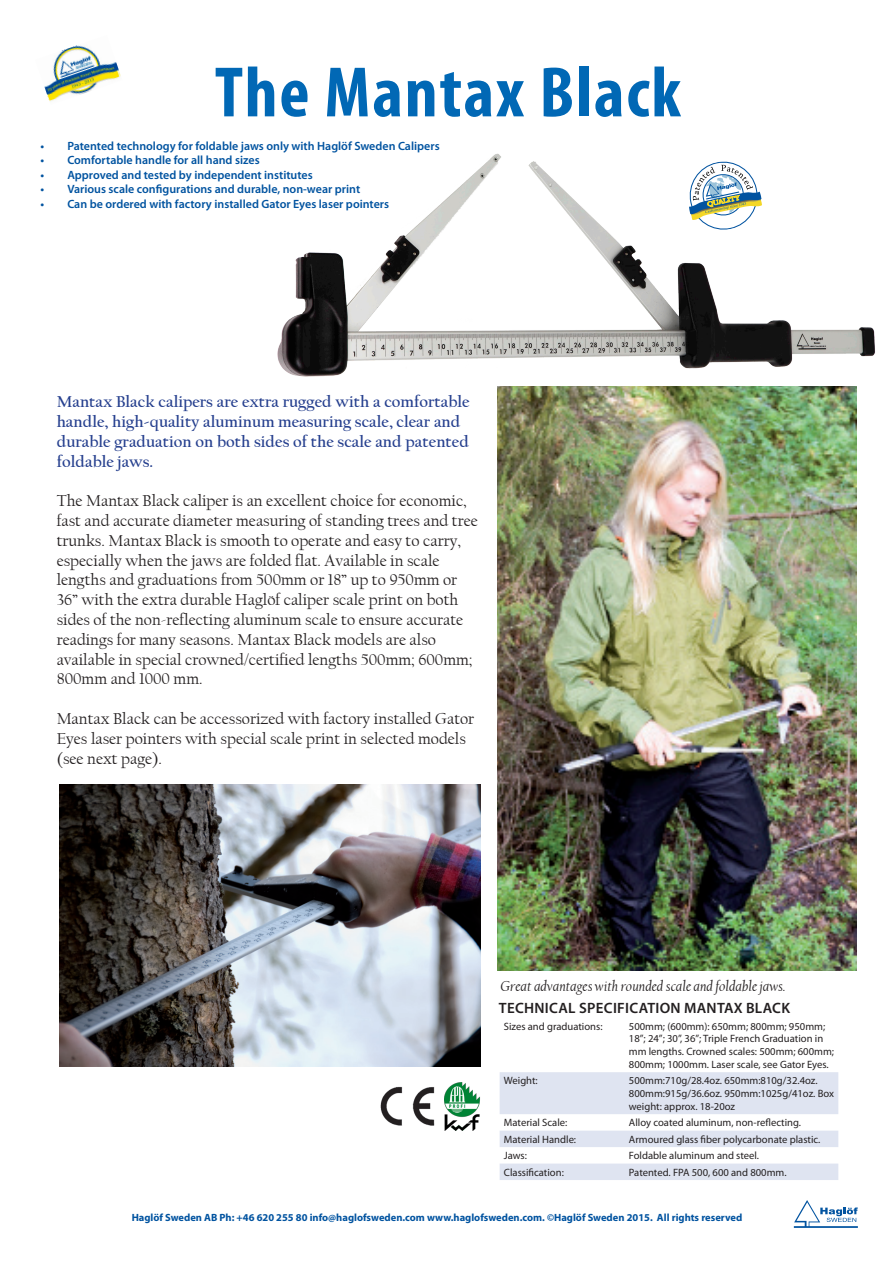
<style>
.page{position:relative;width:893px;height:1263px;background:#fff}
.page>*{position:absolute;margin:0;border:0;box-sizing:border-box;transform-origin:0 0}
.Rubrik_1{font:700 condensed 72px "Myriad Pro";letter-spacing:.025em;color:#0168b5}
.t1{font:16.5px/19.8px "Californian FB";color:#231f20}
.Ingress{font:700 16.5px/19.8px "Californian FB";color:#253f8e}
.Bildtext{font:italic 15px "Californian FB";color:#231f20}
.Datarubrik{font:600 15px "Myriad Pro";letter-spacing:.02em;color:#231f20}
.t2{font:600 12px "Myriad Pro";color:#0153a0}
.Data_Radrubrik{font:10.65px/12.8px "Myriad Pro";color:#231f20}
.t3{font:700 10.5px "Myriad Pro";color:#0153a0}
</style>
<div class="page">
<img style="left:44px;top:45px;width:77px;height:56px">
<img style="left:498px;top:387px;width:358px;height:584px">
<img style="left:59px;top:784px;width:421px;height:282px">
<img style="left:277px;top:153px;width:598px;height:224px">
<svg style="left:794px;top:1200px;width:64px;height:28px"></svg>
<img style="left:380px;top:1086px;width:55px;height:40px">
<img style="left:445px;top:1082px;width:35px;height:48px">
<svg style="left:500px;top:1072px;width:338px;height:108px"></svg>
<p class="Rubrik_1" style="left:215px;top:47px;width:468px">The Mantax Black</p>
<p class="t2" style="left:40px;top:138px;width:401px">• Patented technology for foldable jaws only with Haglöf Sweden Calipers</p>
<p class="t2" style="left:40px;top:153px;width:221px">• Comfortable handle for all hand sizes</p>
<p class="t2" style="left:40px;top:167px;width:274px">• Approved and tested by independent institutes</p>
<p class="t2" style="left:40px;top:181px;width:321px">• Various scale configurations and durable, non-wear print</p>
<p class="t2" style="left:40px;top:196px;width:350px">• Can be ordered with factory installed Gator Eyes laser pointers</p>
<p class="Ingress" style="left:57px;top:392px;width:414px">Mantax Black calipers are extra rugged with a comfortable handle, high-quality aluminum measuring scale, clear and durable graduation on both sides of the scale and patented foldable jaws.</p>
<p class="t1" style="left:57px;top:491px;width:423px">The Mantax Black caliper is an excellent choice for economic, fast and accurate diameter measuring of standing trees and tree trunks. Mantax Black is smooth to operate and easy to carry, especially when the jaws are folded flat. Available in scale lengths and graduations from 500mm or 18” up to 950mm or 36” with the extra durable Haglöf caliper scale print on both sides of the non-reflecting aluminum scale to ensure accurate readings for many seasons. Mantax Black models are also available in special crowned/certified lengths 500mm; 600mm; 800mm and 1000 mm.</p>
<p class="t1" style="left:57px;top:709px;width:419px">Mantax Black can be accessorized with factory installed Gator<br>Eyes laser pointers with special scale print in selected models (see next page).</p>
<p class="Bildtext" style="left:500px;top:977px;width:286px">Great advantages with rounded scale and foldable jaws.</p>
<p class="Datarubrik" style="left:499px;top:998px;width:293px">TECHNICAL SPECIFICATION MANTAX BLACK</p>
<p class="Data_Radrubrik" style="left:504px;top:1019px;width:100px">Sizes and graduations:</p>
<p class="Data_Radrubrik" style="left:629px;top:1019px;width:207px">500mm; (600mm): 650mm; 800mm; 950mm; 18”; 24”; 30”, 36”; Triple French Graduation in mm lengths. Crowned scales: 500mm; 600mm; 800mm; 1000mm. Laser scale, see Gator Eyes.</p>
<p class="Data_Radrubrik" style="left:504px;top:1074px;width:35px">Weight:</p>
<p class="Data_Radrubrik" style="left:629px;top:1074px;width:207px">500mm:710g/28.4oz. 650mm:810g/32.4oz.<br>800mm:915g/36.6oz. 950mm:1025g/41oz. Box weight: approx. 18-20oz</p>
<p class="Data_Radrubrik" style="left:504px;top:1116px;width:65px">Material Scale:</p>
<p class="Data_Radrubrik" style="left:629px;top:1116px;width:174px">Alloy coated aluminum, non-reflecting.</p>
<p class="Data_Radrubrik" style="left:504px;top:1133px;width:74px">Material Handle:</p>
<p class="Data_Radrubrik" style="left:629px;top:1133px;width:193px">Armoured glass fiber polycarbonate plastic.</p>
<p class="Data_Radrubrik" style="left:504px;top:1149px;width:25px">Jaws:</p>
<p class="Data_Radrubrik" style="left:629px;top:1149px;width:132px">Foldable aluminum and steel.</p>
<p class="Data_Radrubrik" style="left:504px;top:1166px;width:61px">Classification:</p>
<p class="Data_Radrubrik" style="left:629px;top:1166px;width:159px">Patented. FPA 500, 600 and 800mm.</p>
<p class="t3" style="left:132px;top:1211px;width:612px">Haglöf Sweden AB Ph: +46 620 255 80 info@haglofsweden.com www.haglofsweden.com. ©Haglöf Sweden 2015. All rights reserved</p>
</div>
